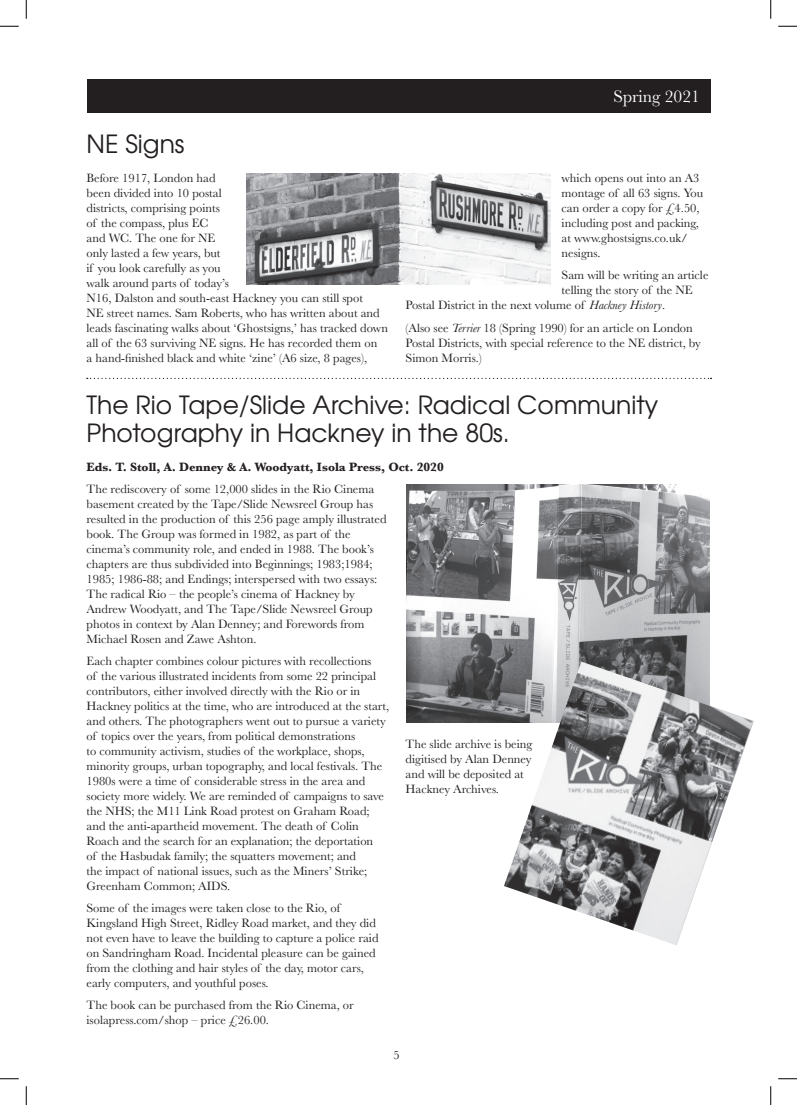
<style>
.page{position:relative;width:797px;height:1105px;background:#fff}
.page>*{position:absolute;margin:0;border:0;box-sizing:border-box;transform-origin:0 0}
.TITLE_-_SPAN{font:25px/27.5px "Te X Gyre Adventor";color:#231f20}
.t1{font:17.5px "Baskerville";color:#fff}
.t2{font:12.5px/15px "Baskerville";color:#231f20}
.t3{font:700 12.5px "Baskerville";color:#231f20}
.s1{font-style:italic}
</style>
<div class="page">
<div style="left:86px;top:79px;width:624px;height:34px;background:#231f20"></div>
<img style="left:406px;top:484px;width:303px;height:238px">
<img style="left:504px;top:661px;width:250px;height:284px">
<svg style="left:87px;top:378px;width:624px;height:1px"></svg>
<img style="left:246px;top:173px;width:304px;height:111px">
<svg style="left:0;top:25px;width:19px;height:2px"></svg>
<svg style="left:778px;top:25px;width:19px;height:2px"></svg>
<svg style="left:0;top:1078px;width:19px;height:1px"></svg>
<svg style="left:778px;top:1078px;width:19px;height:1px"></svg>
<svg style="left:25px;top:0;width:2px;height:19px"></svg>
<svg style="left:25px;top:1086px;width:2px;height:19px"></svg>
<svg style="left:770px;top:0;width:1px;height:19px"></svg>
<svg style="left:770px;top:1086px;width:1px;height:19px"></svg>
<h2 class="t1" style="left:613px;top:85px;width:88px">Spring 2021</h2>
<p class="TITLE_-_SPAN" style="left:86px;top:128px;width:100px">NE Signs</p>
<p class="t2" style="left:86px;top:171px;width:303px">Before 1917, London had<br>been divided into 10 postal<br>districts, comprising points<br>of the compass, plus EC<br>and WC. The one for NE<br>only lasted a few years, but<br>if you look carefully as you<br>walk around parts of today’s<br>N16, Dalston and south-east Hackney you can still spot<br>NE street names. Sam Roberts, who has written about and leads fascinating walks about ‘Ghostsigns,’ has tracked down all of the 63 surviving NE signs. He has recorded them on<br>a hand-finished black and white ‘zine’ (A6 size, 8 pages),</p>
<p class="t2" style="left:561px;top:171px;width:143px">which opens out into an A3 montage of all 63 signs. You can order a copy for £4.50, including post and packing, at www.ghostsigns.co.uk/ nesigns.</p>
<p class="t2" style="left:561px;top:268px;width:148px">Sam will be writing an article</p>
<p class="t2" style="left:561px;top:283px;width:132px">telling the story of the NE</p>
<p class="t2" style="left:405px;top:298px;width:261px">Postal District in the next volume of <span class="s1">Hackney History</span>.</p>
<p class="t2" style="left:405px;top:320px;width:297px">(Also see <span class="s1">Terrier</span> 18 (Spring 1990) for an article on London<br>Postal Districts, with special reference to the NE district, by<br>Simon Morris.)</p>
<p class="TITLE_-_SPAN" style="left:86px;top:390px;width:573px">The Rio Tape/Slide Archive: Radical Community<br>Photography in Hackney in the 80s.</p>
<p class="t3" style="left:86px;top:458px;width:359px">Eds. T. Stoll, A. Denney &amp; A. Woodyatt, Isola Press, Oct. 2020</p>
<p class="t2" style="left:86px;top:482px;width:301px">The rediscovery of some 12,000 slides in the Rio Cinema basement created by the Tape/Slide Newsreel Group has resulted in the production of this 256 page amply illustrated book. The Group was formed in 1982, as part of the cinema’s community role, and ended in 1988. The book’s chapters are thus subdivided into Beginnings; 1983;1984; 1985; 1986-88; and Endings; interspersed with two essays:<br>The radical Rio – the people’s cinema of Hackney by Andrew Woodyatt, and The Tape/Slide Newsreel Group photos in context by Alan Denney; and Forewords from Michael Rosen and Zawe Ashton.</p>
<p class="t2" style="left:86px;top:654px;width:304px">Each chapter combines colour pictures with recollections<br>of the various illustrated incidents from some 22 principal contributors, either involved directly with the Rio or in Hackney politics at the time, who are introduced at the start, and others. The photographers went out to pursue a variety of topics over the years, from political demonstrations<br>to community activism, studies of the workplace, shops, minority groups, urban topography, and local festivals. The 1980s were a time of considerable stress in the area and society more widely. We are reminded of campaigns to save the NHS; the M11 Link Road protest on Graham Road; and the anti-apartheid movement. The death of Colin Roach and the search for an explanation; the deportation<br>of the Hasbudak family; the squatters movement; and<br>the impact of national issues, such as the Miners’ Strike; Greenham Common; AIDS.</p>
<p class="t2" style="left:86px;top:901px;width:293px">Some of the images were taken close to the Rio, of Kingsland High Street, Ridley Road market, and they did not even have to leave the building to capture a police raid on Sandringham Road. Incidental pleasure can be gained from the clothing and hair styles of the day, motor cars, early computers, and youthful poses.</p>
<p class="t2" style="left:86px;top:998px;width:269px">The book can be purchased from the Rio Cinema, or isolapress.com/shop – price £26.00.</p>
<p class="t2" style="left:405px;top:737px;width:128px">The slide archive is being digitised by Alan Denney and will be deposited at<br>Hackney Archives.</p>
<p class="t2" style="left:393px;top:1047px;width:8px">5</p>
</div>
